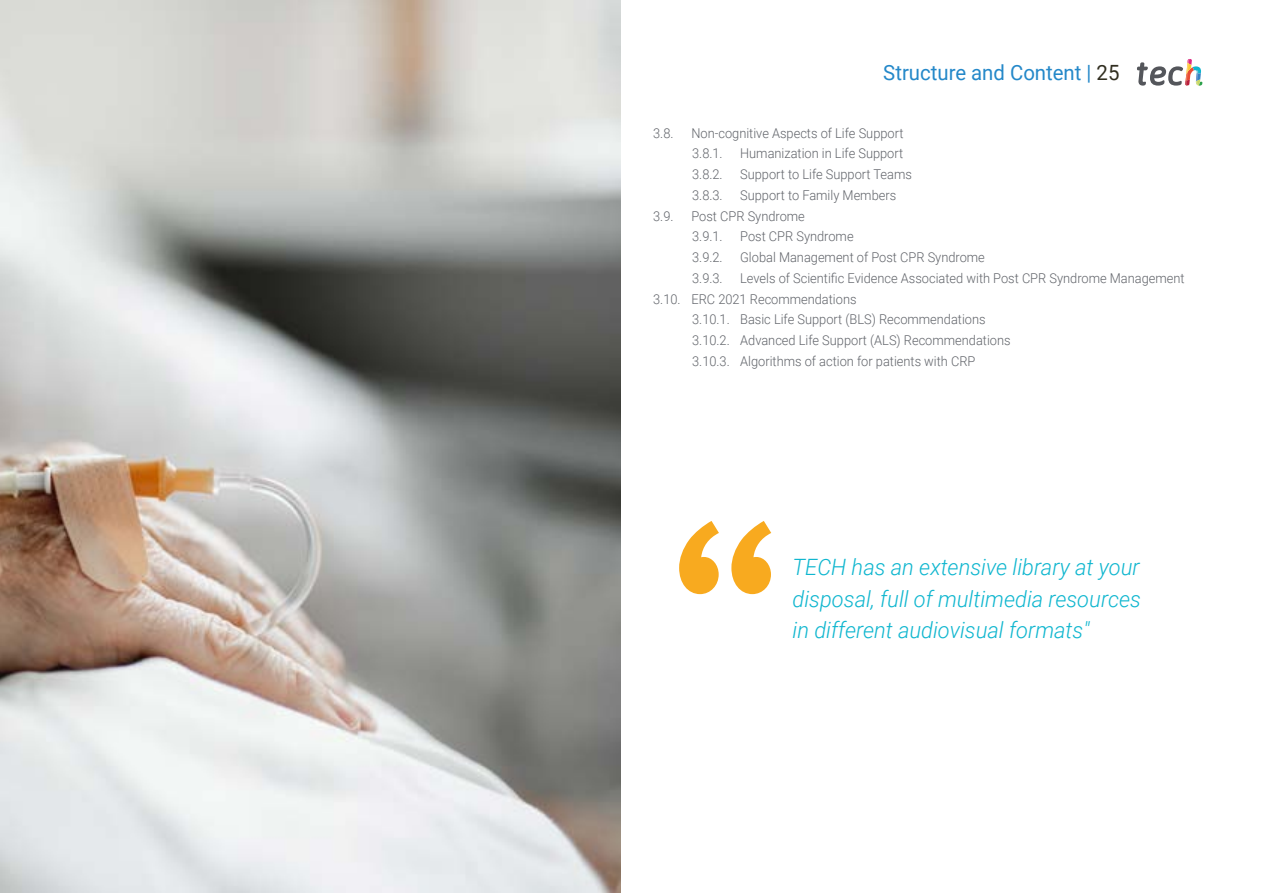
<style>
.page{position:relative;width:1263px;height:893px;background:#fff}
.page>*{position:absolute;margin:0;border:0;box-sizing:border-box;transform-origin:0 0}
.t1{font:italic 300 22.5px/31.5px "Roboto";color:#0fb6cf;text-align:justify}
.t2{font:21px "Roboto";color:#2488c9}
.t3{font:300 13.5px/20.7px "Roboto";color:#61646a;scale:.95 1}
.s1{color:#312e20}
</style>
<div class="page">
<img style="left:0;top:0;width:621px;height:893px">
<svg style="left:679px;top:521px;width:92px;height:73px"></svg>
<svg style="left:1137px;top:59px;width:65px;height:27px"></svg>
<h2 class="t2" style="left:883px;top:57px;width:238px">Structure and Content | <span class="s1">25</span></h2>
<p class="t3" style="left:653px;top:122px;width:23px">3.8.</p>
<p class="t3" style="left:691px;top:122px;width:225px">Non-cognitive Aspects of Life Support<br>3.8.1.</p>
<p class="t3" style="left:740px;top:143px;width:173px">Humanization in Life Support</p>
<p class="t3" style="left:692px;top:164px;width:34px">3.8.2.</p>
<p class="t3" style="left:740px;top:164px;width:182px">Support to Life Support Teams</p>
<p class="t3" style="left:692px;top:184px;width:34px">3.8.3.</p>
<p class="t3" style="left:740px;top:184px;width:166px">Support to Family Members</p>
<p class="t3" style="left:653px;top:205px;width:23px">3.9.</p>
<p class="t3" style="left:691px;top:205px;width:121px">Post CPR Syndrome<br>3.9.1.</p>
<p class="t3" style="left:740px;top:226px;width:121px">Post CPR Syndrome</p>
<p class="t3" style="left:692px;top:247px;width:34px">3.9.2.</p>
<p class="t3" style="left:740px;top:247px;width:259px">Global Management of Post CPR Syndrome</p>
<p class="t3" style="left:692px;top:267px;width:34px">3.9.3.</p>
<p class="t3" style="left:740px;top:267px;width:469px">Levels of Scientific Evidence Associated with Post CPR Syndrome Management</p>
<p class="t3" style="left:653px;top:288px;width:216px">3.10. ERC 2021 Recommendations</p>
<p class="t3" style="left:692px;top:309px;width:310px">3.10.1. Basic Life Support (BLS) Recommendations</p>
<p class="t3" style="left:692px;top:330px;width:337px">3.10.2. Advanced Life Support (ALS) Recommendations</p>
<p class="t3" style="left:692px;top:350px;width:300px">3.10.3. Algorithms of action for patients with CRP</p>
<h1 class="t1" style="left:792px;top:551px;width:350px">TECH has an extensive library at your disposal, full of multimedia resources in different audiovisual formats"</h1>
</div>
